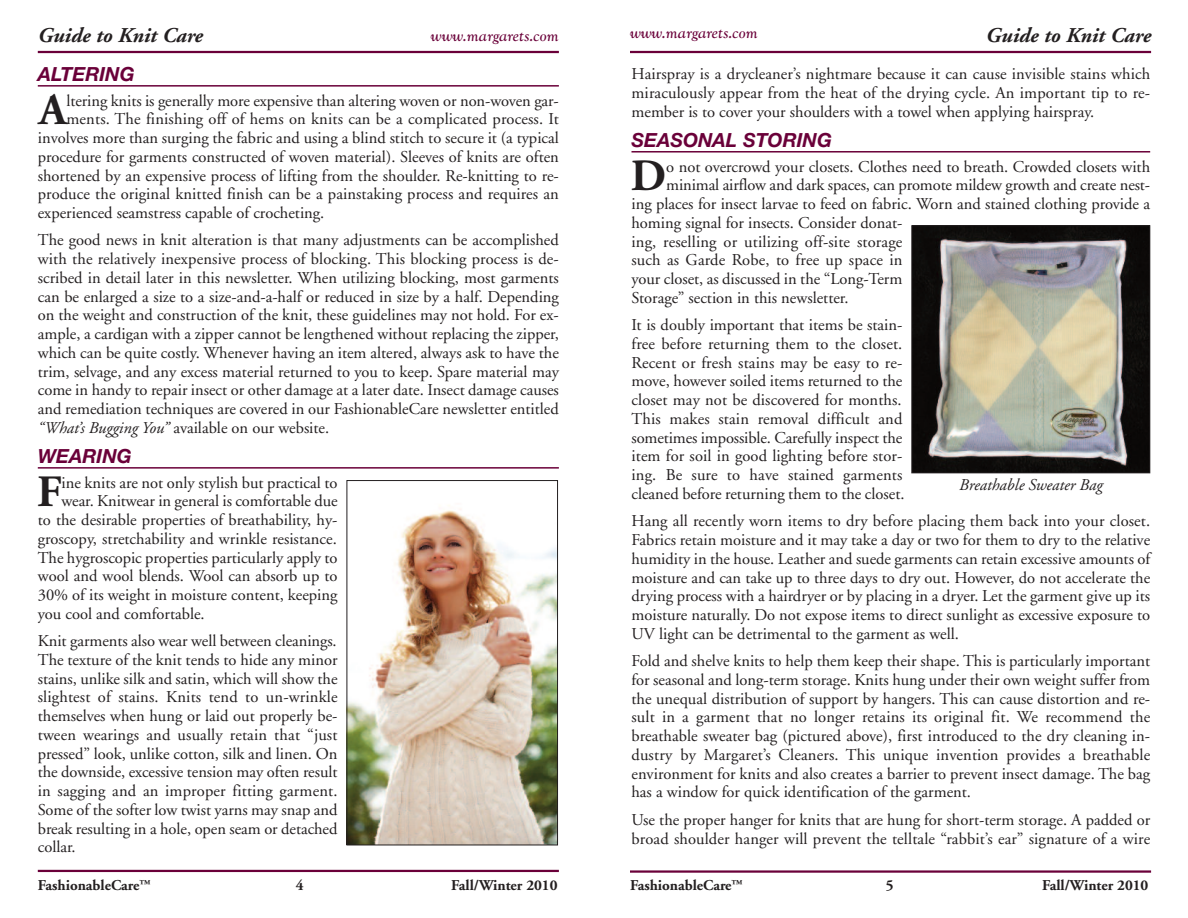
<style>
.page{position:relative;width:1188px;height:918px;background:#fff}
.page>*{position:absolute;margin:0;border:0;box-sizing:border-box;transform-origin:0 0}
.t1{font:700 44.7px "Adobe Garamond";color:#231f20}
.t2{font:italic 700 21px "Adobe Garamond";color:#231f20}
.t3{font:italic 700 19.5px "Helvetica Neue";color:#6a0039}
.t4{font:16.5px/18.8px "Adobe Garamond";color:#231f20;text-align:justify}
.t5{font:16.5px "Goudy Catalogue Italic DTC";color:#6a0039}
.t6{font:italic 16.5px "Adobe Garamond";color:#231f20}
.t7{font:700 15px "Adobe Garamond";color:#231f20}
.s1{font-style:italic}
</style>
<div class="page">
<hr style="left:630px;top:870px;width:521px;height:3px;background:#6a0039">
<hr style="left:630px;top:51px;width:521px;height:2px;background:#6a0039">
<hr style="left:632px;top:151px;width:518px;height:2px;background:#6a0039">
<img style="left:913px;top:227px;width:235px;height:244px">
<div style="left:911px;top:225px;width:239px;height:248px;border:1px solid #231f20"></div>
<hr style="left:38px;top:870px;width:521px;height:2px;background:#6a0039">
<hr style="left:38px;top:51px;width:521px;height:2px;background:#6a0039">
<hr style="left:38px;top:85px;width:521px;height:2px;background:#6a0039">
<hr style="left:38px;top:467px;width:521px;height:2px;background:#6a0039">
<img style="left:349px;top:505px;width:207px;height:338px">
<div style="left:347px;top:480px;width:211px;height:365px;border:1px solid #231f20"></div>
<p class="t2" style="left:38px;top:27px;width:167px">Guide to Knit Care</p>
<p class="t5" style="left:431px;top:26px;width:129px">www.margarets.com</p>
<p class="t3" style="left:38px;top:67px;width:98px">ALTERING</p>
<h1 class="t1" style="left:39px;top:92px;width:29px">A</h1>
<p class="t4" style="left:66px;top:92px;width:494px">ltering knits is generally more expensive than altering woven or non-woven gar-</p>
<p class="t4" style="left:66px;top:111px;width:494px">ments. The finishing off of hems on knits can be a complicated process. It</p>
<p class="t4" style="left:38px;top:130px;width:523px">involves more than surging the fabric and using a blind stitch to secure it (a typical</p>
<p class="t4" style="left:38px;top:149px;width:523px">procedure for garments constructed of woven material). Sleeves of knits are often</p>
<p class="t4" style="left:38px;top:167px;width:523px">shortened by an expensive process of lifting from the shoulder. Re-knitting to re-</p>
<p class="t4" style="left:38px;top:186px;width:523px">produce the original knitted finish can be a painstaking process and requires an</p>
<p class="t4" style="left:38px;top:205px;width:288px">experienced seamstress capable of crocheting.</p>
<p class="t4" style="left:38px;top:232px;width:523px">The good news in knit alteration is that many adjustments can be accomplished with the relatively inexpensive process of blocking. This blocking process is de&shy;scribed in detail later in this newsletter. When utilizing blocking, most garments can be enlarged a size to a size-and-a-half or reduced in size by a half. Depending on the weight and construction of the knit, these guidelines may not hold. For ex&shy;ample, a cardigan with a zipper cannot be lengthened without replacing the zipper, which can be quite costly. Whenever having an item altered, always ask to have the trim, selvage, and any excess material returned to you to keep. Spare material may come in handy to repair insect or other damage at a later date. Insect damage causes and remediation techniques are covered in our FashionableCare newsletter entitled <span class="s1">“What’s Bugging You”</span> available on our website.</p>
<p class="t3" style="left:38px;top:450px;width:95px">WEARING</p>
<h1 class="t1" style="left:37px;top:474px;width:26px">F</h1>
<p class="t4" style="left:62px;top:474px;width:277px">ine knits are not only stylish but practical to</p>
<p class="t4" style="left:62px;top:493px;width:277px">wear. Knitwear in general is comfortable due</p>
<p class="t4" style="left:38px;top:512px;width:301px">to the desirable properties of breathability, hy-</p>
<p class="t4" style="left:38px;top:531px;width:300px">groscopy, stretchability and wrinkle resistance.</p>
<p class="t4" style="left:38px;top:549px;width:301px">The hygroscopic properties particularly apply to</p>
<p class="t4" style="left:38px;top:568px;width:301px">wool and wool blends. Wool can absorb up to</p>
<p class="t4" style="left:38px;top:587px;width:301px">30% of its weight in moisture content, keeping</p>
<p class="t4" style="left:38px;top:606px;width:168px">you cool and comfortable.</p>
<p class="t4" style="left:38px;top:633px;width:301px">Knit garments also wear well between cleanings.<br>The texture of the knit tends to hide any minor stains, unlike silk and satin, which will show the slightest of stains. Knits tend to un-wrinkle themselves when hung or laid out properly be&shy;tween wearings and usually retain that “just pressed” look, unlike cotton, silk and linen. On the downside, excessive tension may often result in sagging and an improper fitting garment.<br>Some of the softer low twist yarns may snap and break resulting in a hole, open seam or detached collar.</p>
<p class="t7" style="left:38px;top:879px;width:114px">FashionableCare<sup>™</sup></p>
<p class="t7" style="left:296px;top:879px;width:9px">4</p>
<p class="t7" style="left:451px;top:879px;width:108px">Fall/Winter 2010</p>
<p class="t5" style="left:630px;top:23px;width:129px">www.margarets.com</p>
<p class="t2" style="left:986px;top:27px;width:167px">Guide to Knit Care</p>
<p class="t4" style="left:632px;top:66px;width:520px">Hairspray is a drycleaner’s nightmare because it can cause invisible stains which miraculously appear from the heat of the drying cycle. An important tip to re&shy;member is to cover your shoulders with a towel when applying hairspray.</p>
<p class="t3" style="left:632px;top:133px;width:202px">SEASONAL STORING</p>
<h1 class="t1" style="left:631px;top:158px;width:37px">D</h1>
<p class="t4" style="left:666px;top:158px;width:486px">o not overcrowd your closets. Clothes need to breath. Crowded closets with</p>
<p class="t4" style="left:666px;top:177px;width:486px">minimal airflow and dark spaces, can promote mildew growth and create nest-</p>
<p class="t4" style="left:631px;top:196px;width:520px">ing places for insect larvae to feed on fabric. Worn and stained clothing provide a</p>
<p class="t4" style="left:631px;top:215px;width:272px">homing signal for insects. Consider donat-</p>
<p class="t4" style="left:631px;top:233px;width:272px">ing, reselling or utilizing off-site storage</p>
<p class="t4" style="left:631px;top:252px;width:272px">such as Garde Robe, to free up space in</p>
<p class="t4" style="left:631px;top:271px;width:272px">your closet, as discussed in the “Long-Term</p>
<p class="t4" style="left:631px;top:290px;width:219px">Storage” section in this newsletter.</p>
<p class="t4" style="left:631px;top:317px;width:275px;text-align:left">It is doubly important that items be stain&shy;free before returning them to the closet.<br>Recent or fresh stains may be easy to re&shy;move, however soiled items returned to the closet may not be discovered for months.<br>This makes stain removal difficult and sometimes impossible. Carefully inspect the item for soil in good lighting before stor&shy;ing. Be sure to have stained garments cleaned before returning them to the closet.</p>
<p class="t4" style="left:632px;top:513px;width:520px">Hang all recently worn items to dry before placing them back into your closet.<br>Fabrics retain moisture and it may take a day or two for them to dry to the relative humidity in the house. Leather and suede garments can retain excessive amounts of moisture and can take up to three days to dry out. However, do not accelerate the drying process with a hairdryer or by placing in a dryer. Let the garment give up its moisture naturally. Do not expose items to direct sunlight as excessive exposure to UV light can be detrimental to the garment as well.</p>
<p class="t4" style="left:632px;top:653px;width:520px">Fold and shelve knits to help them keep their shape. This is particularly important for seasonal and long-term storage. Knits hung under their own weight suffer from the unequal distribution of support by hangers. This can cause distortion and re&shy;sult in a garment that no longer retains its original fit. We recommend the breathable sweater bag (pictured above), first introduced to the dry cleaning in&shy;dustry by Margaret’s Cleaners. This unique invention provides a breathable environment for knits and also creates a barrier to prevent insect damage. The bag has a window for quick identification of the garment.</p>
<p class="t4" style="left:632px;top:812px;width:520px">Use the proper hanger for knits that are hung for short-term storage. A padded or broad shoulder hanger will prevent the telltale “rabbit’s ear” signature of a wire</p>
<p class="t6" style="left:959px;top:478px;width:145px">Breathable Sweater Bag</p>
<p class="t7" style="left:630px;top:879px;width:114px">FashionableCare<sup>™</sup></p>
<p class="t7" style="left:886px;top:879px;width:9px">5</p>
<p class="t7" style="left:1042px;top:879px;width:108px">Fall/Winter 2010</p>
</div>
